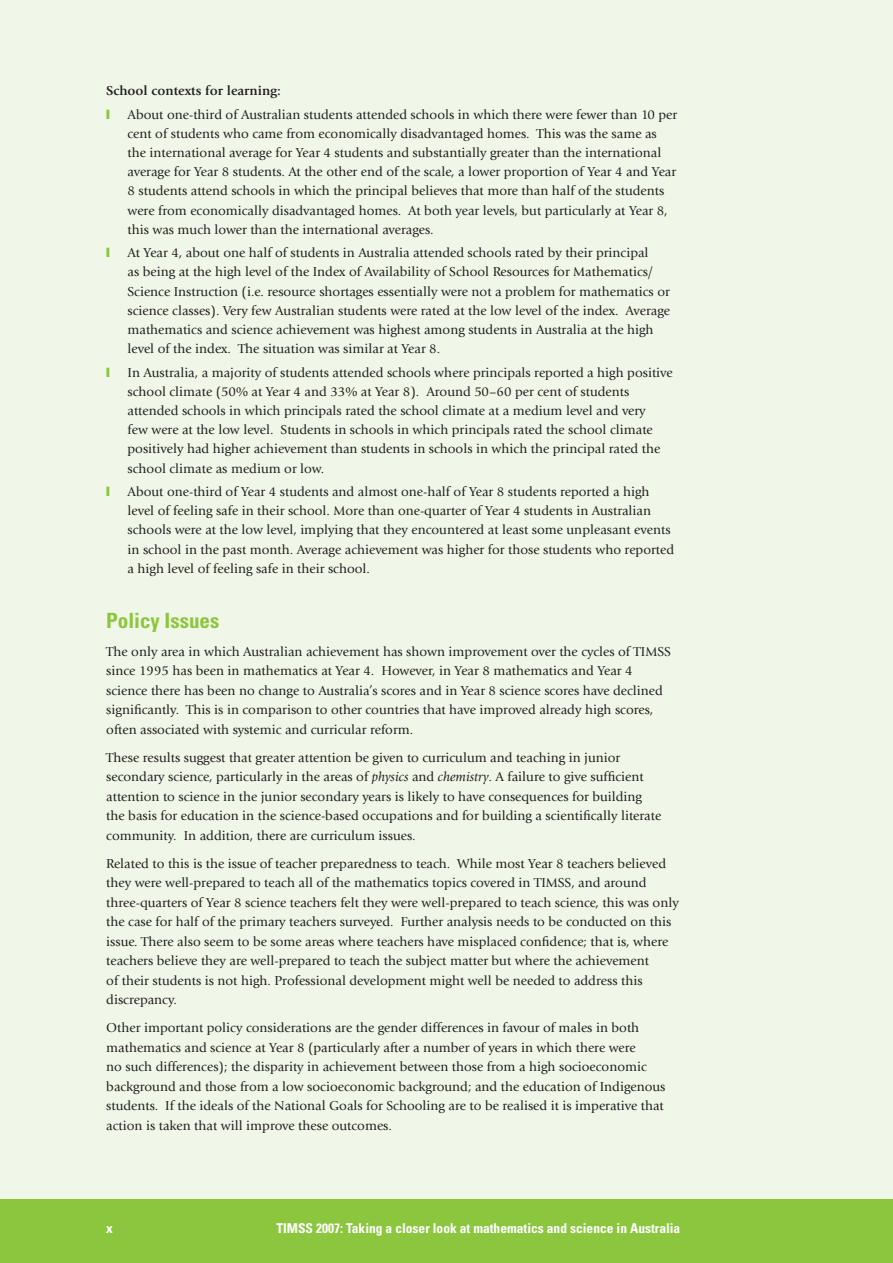
<style>
.page{position:relative;width:893px;height:1263px;background:#f1f7e8}
.page>*{position:absolute;margin:0;border:0;box-sizing:border-box;transform-origin:0 0}
.t1{font:700 condensed 21px "Univers";color:#8bc63e}
.t2{font:13.5px/19.2px "Giovanni";color:#231f20}
.t3{font:700 condensed 13.5px "Univers";color:#fff}
.t4{font:700 13.5px "Giovanni";color:#231f20}
.s1{font-style:italic}
</style>
<div class="page">
<div style="left:0;top:1199px;width:893px;height:64px;background:#8bc63e"></div>
<p class="t4" style="left:106px;top:83px;width:176px">School contexts for learning:</p>
<p class="t2" style="left:128px;top:105px;width:551px">About one-third of Australian students attended schools in which there were fewer than 10 per cent of students who came from economically disadvantaged homes. This was the same as the international average for Year 4 students and substantially greater than the international average for Year 8 students. At the other end of the scale, a lower proportion of Year 4 and Year 8 students attend schools in which the principal believes that more than half of the students were from economically disadvantaged homes. At both year levels, but particularly at Year 8, this was much lower than the international averages.</p>
<p class="t2" style="left:128px;top:243px;width:544px">At Year 4, about one half of students in Australia attended schools rated by their principal<br>as being at the high level of the Index of Availability of School Resources for Mathematics/ Science Instruction (i.e. resource shortages essentially were not a problem for mathematics or science classes). Very few Australian students were rated at the low level of the index. Average mathematics and science achievement was highest among students in Australia at the high level of the index. The situation was similar at Year 8.</p>
<p class="t2" style="left:128px;top:363px;width:547px">In Australia, a majority of students attended schools where principals reported a high positive school climate (50% at Year 4 and 33% at Year 8). Around 50–60 per cent of students attended schools in which principals rated the school climate at a medium level and very<br>few were at the low level. Students in schools in which principals rated the school climate positively had higher achievement than students in schools in which the principal rated the school climate as medium or low.</p>
<p class="t2" style="left:128px;top:482px;width:548px">About one-third of Year 4 students and almost one-half of Year 8 students reported a high level of feeling safe in their school. More than one-quarter of Year 4 students in Australian schools were at the low level, implying that they encountered at least some unpleasant events in school in the past month. Average achievement was higher for those students who reported a high level of feeling safe in their school.</p>
<h1 class="t1" style="left:106px;top:608px;width:115px">Policy Issues</h1>
<p class="t2" style="left:106px;top:642px;width:566px">The only area in which Australian achievement has shown improvement over the cycles of TIMSS since 1995 has been in mathematics at Year 4. However, in Year 8 mathematics and Year 4 science there has been no change to Australia’s scores and in Year 8 science scores have declined significantly. This is in comparison to other countries that have improved already high scores, often associated with systemic and curricular reform.</p>
<p class="t2" style="left:106px;top:748px;width:556px">These results suggest that greater attention be given to curriculum and teaching in junior secondary science, particularly in the areas of <span class="s1">physics</span> and <span class="s1">chemistry</span>. A failure to give sufficient attention to science in the junior secondary years is likely to have consequences for building the basis for education in the science-based occupations and for building a scientifically literate community. In addition, there are curriculum issues.</p>
<p class="t2" style="left:106px;top:854px;width:574px">Related to this is the issue of teacher preparedness to teach. While most Year 8 teachers believed they were well-prepared to teach all of the mathematics topics covered in TIMSS, and around three-quarters of Year 8 science teachers felt they were well-prepared to teach science, this was only the case for half of the primary teachers surveyed. Further analysis needs to be conducted on this issue. There also seem to be some areas where teachers have misplaced confidence; that is, where teachers believe they are well-prepared to teach the subject matter but where the achievement<br>of their students is not high. Professional development might well be needed to address this discrepancy.</p>
<p class="t2" style="left:106px;top:1018px;width:561px">Other important policy considerations are the gender differences in favour of males in both mathematics and science at Year 8 (particularly after a number of years in which there were<br>no such differences); the disparity in achievement between those from a high socioeconomic background and those from a low socioeconomic background; and the education of Indigenous students. If the ideals of the National Goals for Schooling are to be realised it is imperative that action is taken that will improve these outcomes.</p>
<p class="t3" style="left:106px;top:1220px;width:8px">x</p>
<p class="t3" style="left:276px;top:1220px;width:405px">TIMSS 2007: Taking a closer look at mathematics and science in Australia</p>
</div>
